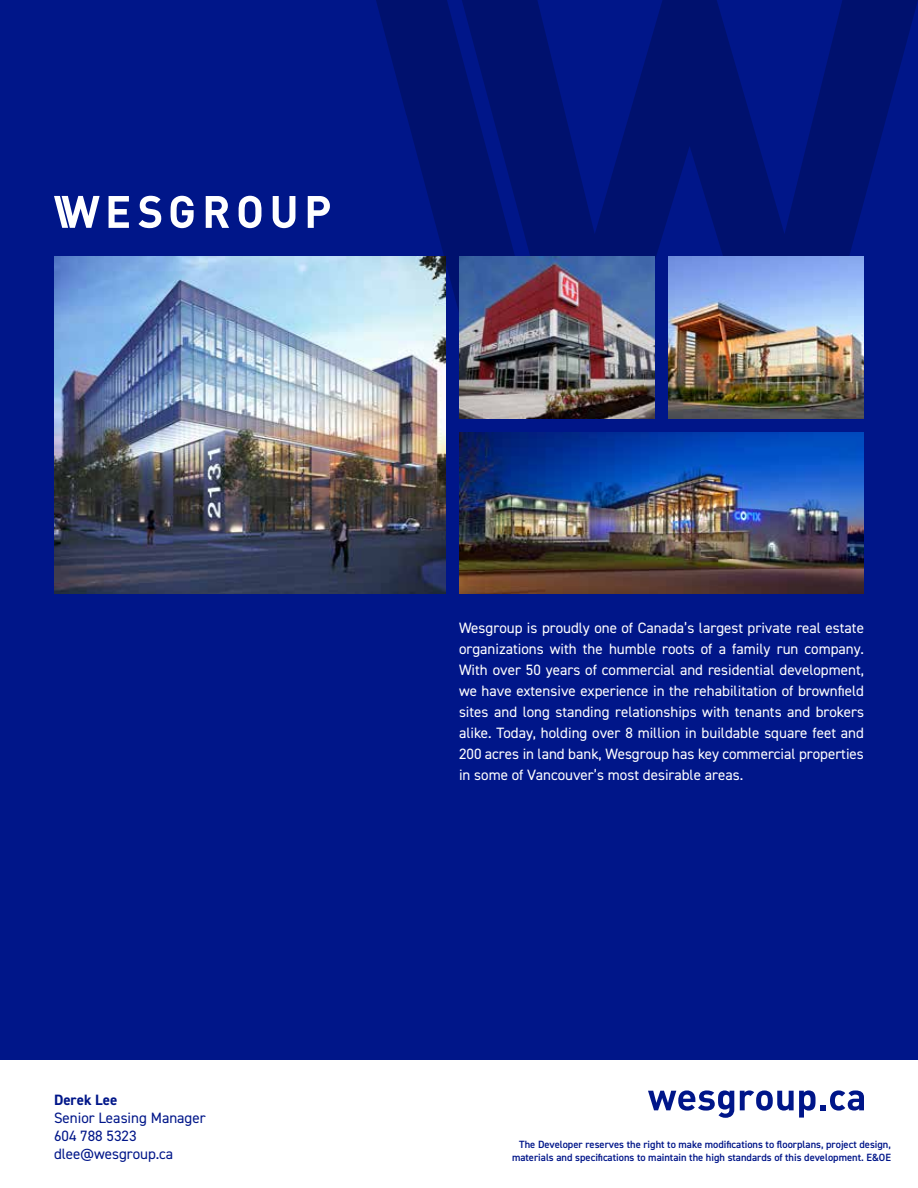
<style>
.page{position:relative;width:918px;height:1188px;background:#fff}
.page>*{position:absolute;margin:0;border:0;box-sizing:border-box;transform-origin:0 0}
.t1{font:15px/21px "DIN2014";color:#fff;text-align:justify}
.t2{font:15px/18px "DIN2014";color:#001689}
.t3{font:700 15px "DIN2014";color:#001689}
.t4{font:600 10.5px/12.6px "DIN2014";color:#001689;text-align:right}
</style>
<div class="page">
<div style="left:0;top:0;width:918px;height:1060px;background:#001689"></div>
<svg style="left:546px;top:0;width:372px;height:259px;fill:#00116e"></svg>
<svg style="left:376px;top:0;width:170px;height:312px;fill:#00116e"></svg>
<svg style="left:648px;top:1090px;width:86px;height:28px"></svg>
<svg style="left:740px;top:1090px;width:124px;height:28px"></svg>
<img style="left:54px;top:256px;width:392px;height:338px">
<img style="left:459px;top:432px;width:405px;height:162px">
<img style="left:668px;top:256px;width:196px;height:162px">
<img style="left:459px;top:256px;width:196px;height:162px">
<svg style="left:109px;top:196px;width:20px;height:32px"></svg>
<svg style="left:171px;top:196px;width:23px;height:32px"></svg>
<svg style="left:206px;top:196px;width:23px;height:32px"></svg>
<svg style="left:239px;top:196px;width:23px;height:32px"></svg>
<svg style="left:273px;top:196px;width:22px;height:32px"></svg>
<svg style="left:308px;top:196px;width:22px;height:32px"></svg>
<svg style="left:139px;top:196px;width:22px;height:32px"></svg>
<svg style="left:54px;top:196px;width:46px;height:32px"></svg>
<p class="t3" style="left:54px;top:1090px;width:65px">Derek Lee</p>
<p class="t2" style="left:54px;top:1109px;width:153px">Senior Leasing Manager<br>604 788 5323 dlee@wesgroup.ca</p>
<p class="t1" style="left:459px;top:617px;width:407px">Wesgroup is proudly one of Canada’s largest private real estate organizations with the humble roots of a family run company.<br>With over 50 years of commercial and residential development, we have extensive experience in the rehabilitation of brownfield sites and long standing relationships with tenants and brokers alike. Today, holding over 8 million in buildable square feet and 200 acres in land bank, Wesgroup has key commercial properties in some of Vancouver’s most desirable areas.</p>
<p class="t4" style="left:512px;top:1138px;width:380px">The Developer reserves the right to make modifications to floorplans, project design, materials and specifications to maintain the high standards of this development. E&amp;OE</p>
</div>
